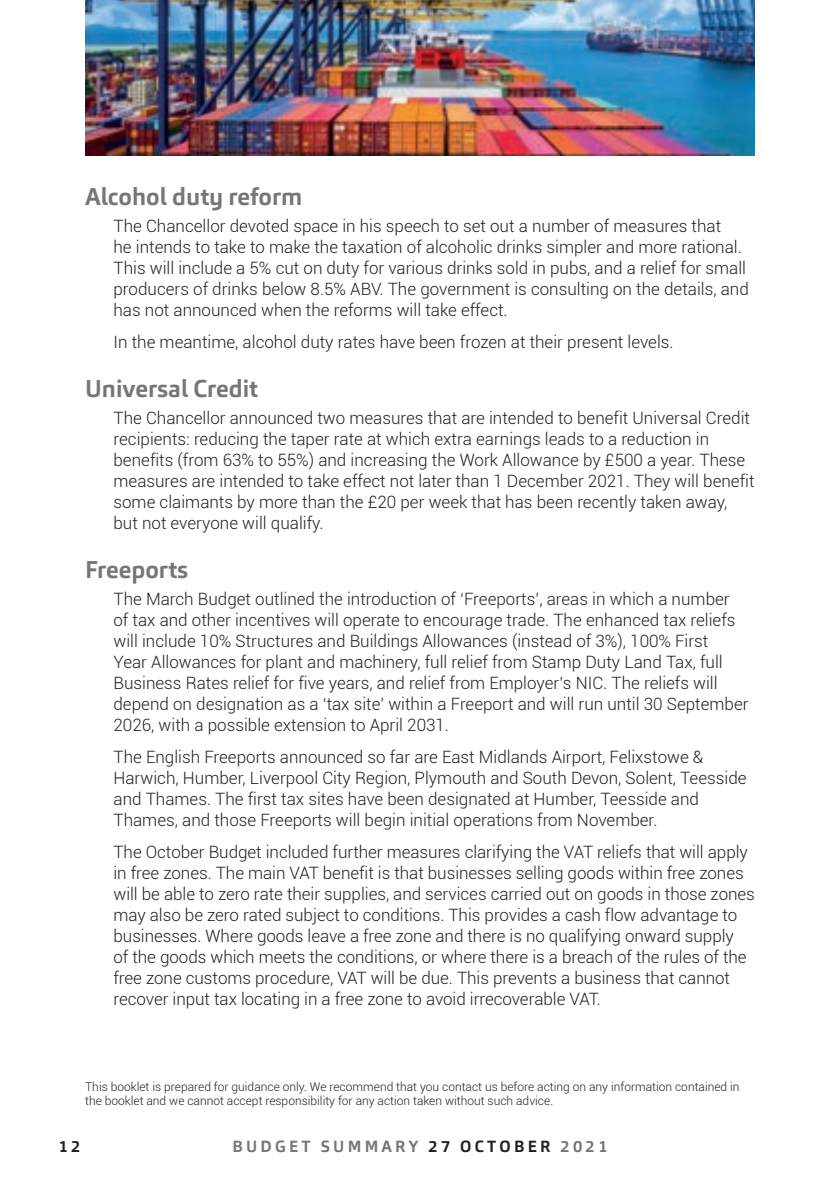
<style>
.page{position:relative;width:840px;height:1191px;background:#fff}
.page>*{position:absolute;margin:0;border:0;box-sizing:border-box;transform-origin:0 0}
.t1{font:700 24px "Carnac";color:#757679}
.t2{font:300 17px/21px "Roboto";color:#231f20}
.t3{font:700 16px "Carnac";letter-spacing:.2em;color:#757679}
.t4{font:700 16px "Carnac";color:#231f20}
.t5{font:300 12px/14px "Roboto";color:#231f20}
.s1{color:#231f20}
</style>
<div class="page">
<img style="left:85px;top:0;width:669px;height:156px">
<h1 class="t1" style="left:85px;top:181px;width:219px">Alcohol duty reform</h1>
<p class="t2" style="left:113px;top:215px;width:636px">The Chancellor devoted space in his speech to set out a number of measures that<br>he intends to take to make the taxation of alcoholic drinks simpler and more rational.<br>This will include a 5% cut on duty for various drinks sold in pubs, and a relief for small producers of drinks below 8.5% ABV. The government is consulting on the details, and has not announced when the reforms will take effect.</p>
<p class="t2" style="left:113px;top:331px;width:561px">In the meantime, alcohol duty rates have been frozen at their present levels.</p>
<h1 class="t1" style="left:85px;top:373px;width:174px">Universal Credit</h1>
<p class="t2" style="left:113px;top:407px;width:642px">The Chancellor announced two measures that are intended to benefit Universal Credit recipients: reducing the taper rate at which extra earnings leads to a reduction in benefits (from 63% to 55%) and increasing the Work Allowance by £500 a year. These measures are intended to take effect not later than 1 December 2021. They will benefit some claimants by more than the £20 per week that has been recently taken away, but not everyone will qualify.</p>
<h1 class="t1" style="left:85px;top:554px;width:104px">Freeports</h1>
<p class="t2" style="left:113px;top:587px;width:636px">The March Budget outlined the introduction of ‘Freeports’, areas in which a number of tax and other incentives will operate to encourage trade. The enhanced tax reliefs will include 10% Structures and Buildings Allowances (instead of 3%), 100% First<br>Year Allowances for plant and machinery, full relief from Stamp Duty Land Tax, full Business Rates relief for five years, and relief from Employer’s NIC. The reliefs will depend on designation as a ‘tax site’ within a Freeport and will run until 30 September 2026, with a possible extension to April 2031.</p>
<p class="t2" style="left:113px;top:746px;width:634px">The English Freeports announced so far are East Midlands Airport, Felixstowe &amp; Harwich, Humber, Liverpool City Region, Plymouth and South Devon, Solent, Teesside and Thames. The first tax sites have been designated at Humber, Teesside and Thames, and those Freeports will begin initial operations from November.</p>
<p class="t2" style="left:113px;top:841px;width:642px">The October Budget included further measures clarifying the VAT reliefs that will apply in free zones. The main VAT benefit is that businesses selling goods within free zones will be able to zero rate their supplies, and services carried out on goods in those zones may also be zero rated subject to conditions. This provides a cash flow advantage to businesses. Where goods leave a free zone and there is no qualifying onward supply<br>of the goods which meets the conditions, or where there is a breach of the rules of the free zone customs procedure, VAT will be due. This prevents a business that cannot recover input tax locating in a free zone to avoid irrecoverable VAT.</p>
<p class="t5" style="left:85px;top:1079px;width:655px">This booklet is prepared for guidance only. We recommend that you contact us before acting on any information contained in the booklet and we cannot accept responsibility for any action taken without such advice.</p>
<p class="t4" style="left:59px;top:1136px;width:23px">12</p>
<p class="t3" style="left:232px;top:1136px;width:376px">BUDGET SUMMARY <span class="s1">27 OCTOBER</span> 2021</p>
</div>
